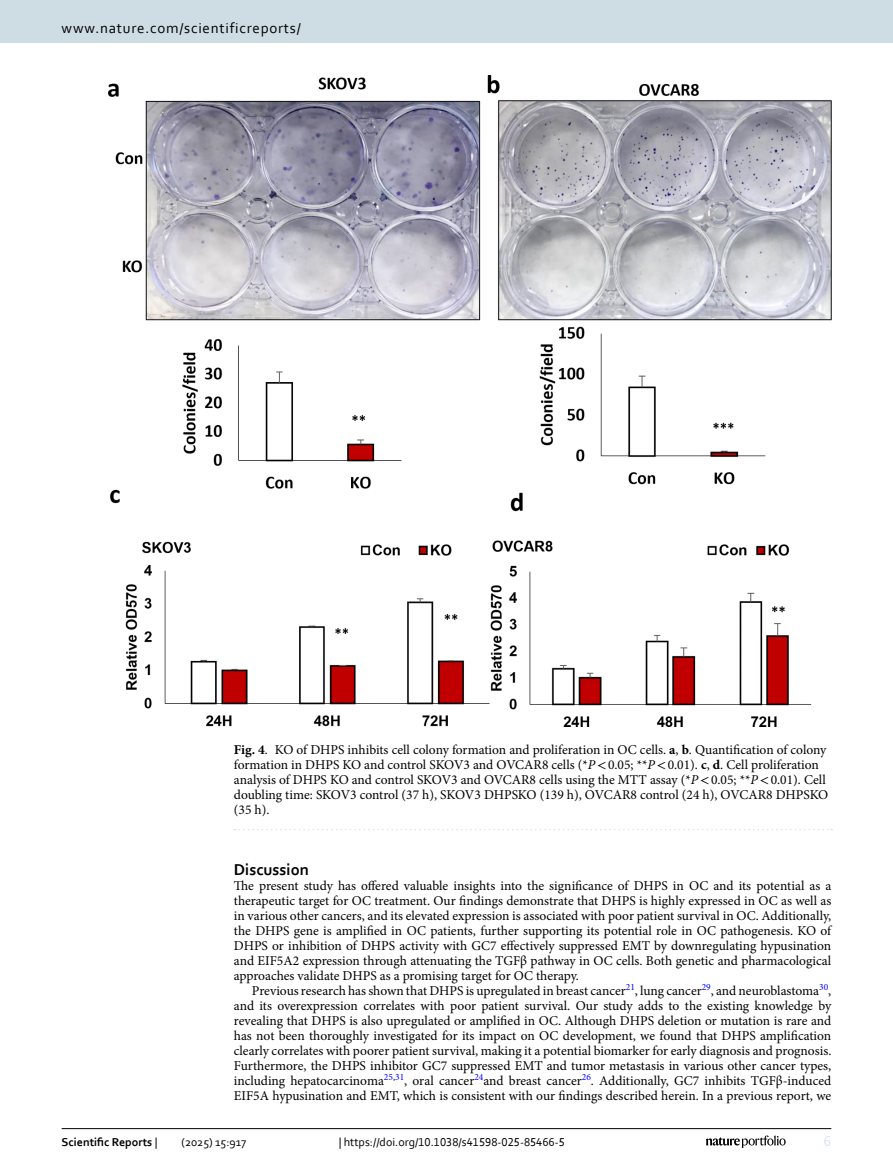
<style>
.page{position:relative;width:893px;height:1174px;background:#fff}
.page>*{position:absolute;margin:0;border:0;box-sizing:border-box;transform-origin:0 0}
.Head_1{font:700 16.5px "Corbel";color:#000}
.t1{font:15px "Corbel";letter-spacing:.05em;color:#000}
.t2{font:15px "Corbel";color:#d9e4eb}
.Body_Text_Indent{font:13.5px/15px "Minion Pro";color:#000;text-align:justify}
.Body_Text{font:13.5px/15px "Minion Pro";letter-spacing:-.005em;color:#000;text-align:justify}
.Figure_Caption{font:13.5px/15px "Minion Pro";letter-spacing:-.005em;color:#000}
.t3{font:12px "Corbel";color:#000}
.t4{font:700 12px "Corbel";color:#000}
.s1{font-weight:700}
.s2{font-style:italic}
.s3{font-family:"STIX"}
.s4{font-weight:400}
</style>
<div class="page">
<img style="left:108px;top:76px;width:723px;height:650px">
<svg style="left:235px;top:829px;width:597px;height:1px"></svg>
<hr style="left:62px;top:1128px;width:769px;height:1px;background:#000">
<svg style="left:706px;top:1135px;width:80px;height:12px"></svg>
<div style="left:0;top:0;width:893px;height:43px;background:#cedde4"></div>
<p class="t1" style="left:62px;top:18px;width:241px">www.nature.com/scientificreports/</p>
<p class="Figure_Caption" style="left:234px;top:742px;width:596px"><span class="s1">Fig. 4</span>. KO of DHPS inhibits cell colony formation and proliferation in OC cells. <span class="s1">a</span>, <span class="s1">b</span>. Quantification of colony formation in DHPS KO and control SKOV3 and OVCAR8 cells (*<span class="s2">P</span><span class="s3">&lt;</span>0.05; **<span class="s2">P</span><span class="s3">&lt;</span>0.01). <span class="s1">c</span>, <span class="s1">d</span>. Cell proliferation analysis of DHPS KO and control SKOV3 and OVCAR8 cells using the MTT assay (*<span class="s2">P</span><span class="s3">&lt;</span>0.05; **<span class="s2">P</span><span class="s3">&lt;</span>0.01). Cell doubling time: SKOV3 control (37 h), SKOV3 DHPSKO (139 h), OVCAR8 control (24 h), OVCAR8 DHPSKO (35 h).</p>
<p class="Head_1" style="left:234px;top:859px;width:77px">Discussion</p>
<p class="Body_Text" style="left:234px;top:878px;width:599px">The present study has offered valuable insights into the significance of DHPS in OC and its potential as a therapeutic target for OC treatment. Our findings demonstrate that DHPS is highly expressed in OC as well as in various other cancers, and its elevated expression is associated with poor patient survival in OC. Additionally, the DHPS gene is amplified in OC patients, further supporting its potential role in OC pathogenesis. KO of DHPS or inhibition of DHPS activity with GC7 effectively suppressed EMT by downregulating hypusination and EIF5A2 expression through attenuating the TGFβ pathway in OC cells. Both genetic and pharmacological approaches validate DHPS as a promising target for OC therapy.</p>
<p class="Body_Text_Indent" style="left:234px;top:983px;width:599px;text-indent:18px">Previous research has shown that DHPS is upregulated in breast cancer<sup>21</sup>, lung cancer<sup>29</sup>, and neuroblastoma<sup>30</sup>, and its overexpression correlates with poor patient survival. Our study adds to the existing knowledge by revealing that DHPS is also upregulated or amplified in OC. Although DHPS deletion or mutation is rare and has not been thoroughly investigated for its impact on OC development, we found that DHPS amplification clearly correlates with poorer patient survival, making it a potential biomarker for early diagnosis and prognosis.<br>Furthermore, the DHPS inhibitor GC7 suppressed EMT and tumor metastasis in various other cancer types, including hepatocarcinoma<sup>25</sup><sup>,</sup><sup>31</sup>, oral cancer<sup>24</sup>and breast cancer<sup>26</sup>. Additionally, GC7 inhibits TGFβ-induced EIF5A hypusination and EMT, which is consistent with our findings described herein. In a previous report, we</p>
<p class="t4" style="left:62px;top:1134px;width:97px">Scientific Reports <span class="s4">|</span></p>
<p class="t3" style="left:181px;top:1134px;width:66px">(2025) 15:917</p>
<p class="t3" style="left:339px;top:1134px;width:228px">| https://doi.org/10.1038/s41598-025-85466-5</p>
<p class="t2" style="left:824px;top:1132px;width:9px">6</p>
</div>
